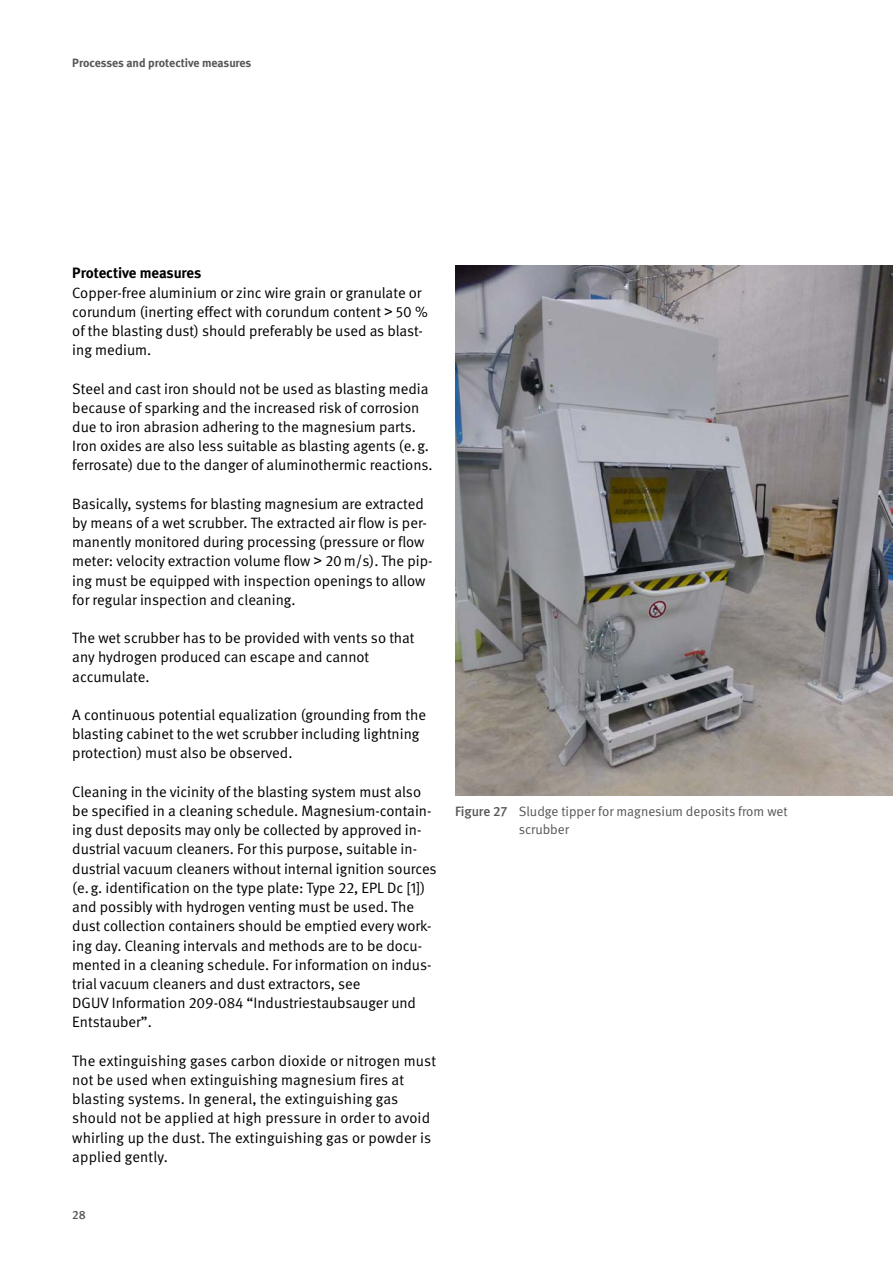
<style>
.page{position:relative;width:893px;height:1263px;background:#fff}
.page>*{position:absolute;margin:0;border:0;box-sizing:border-box;transform-origin:0 0}
.Fließtext_FT{font:15px/19.2px "DGUV Meta";color:#000}
.Fließtext_FT_Abstand_0{font:700 15px "DGUV Meta";letter-spacing:-.005em;color:#000}
.t1{font:13.5px/18px "DGUV Meta";color:#565655}
.t2{font:700 12px "DGUV Meta";letter-spacing:-.005em;color:#565655}
.t3{font:500 12px "DGUV Meta";color:#565655}
.s1{font-family:"Arial"}
.s2{font-weight:500}
</style>
<div class="page">
<img style="left:455px;top:266px;width:438px;height:529px">
<p class="t2" style="left:72px;top:56px;width:181px">Processes and protective measures</p>
<p class="Fließtext_FT_Abstand_0" style="left:72px;top:264px;width:130px">Protective measures</p>
<p class="Fließtext_FT" style="left:72px;top:283px;width:357px">Copper-free aluminium or zinc wire grain or granulate or corundum (inerting effect with corundum content <span class="s1">&gt;</span> 50 % of the blasting dust) should preferably be used as blast&shy;ing medium.</p>
<p class="Fließtext_FT" style="left:72px;top:379px;width:362px">Steel and cast iron should not be used as blasting media because of sparking and the increased risk of corrosion due to iron abrasion adhering to the magnesium parts.<br>Iron oxides are also less suitable as blasting agents (e.g. ferrosate) due to the danger of aluminothermic reactions.</p>
<p class="Fließtext_FT" style="left:72px;top:494px;width:362px">Basically, systems for blasting magnesium are extracted by means of a wet scrubber. The extracted air flow is per&shy;manently monitored during processing (pressure or flow meter: velocity extraction volume flow <span class="s1">&gt;</span> 20m/s). The pip&shy;ing must be equipped with inspection openings to allow for regular inspection and cleaning.</p>
<p class="Fließtext_FT" style="left:72px;top:629px;width:344px">The wet scrubber has to be provided with vents so that any hydrogen produced can escape and cannot accumulate.</p>
<p class="Fließtext_FT" style="left:72px;top:706px;width:355px">A continuous potential equalization (grounding from the blasting cabinet to the wet scrubber including lightning protection) must also be observed.</p>
<p class="Fließtext_FT" style="left:72px;top:782px;width:366px">Cleaning in the vicinity of the blasting system must also be specified in a cleaning schedule. Magnesium-contain&shy;ing dust deposits may only be collected by approved in&shy;dustrial vacuum cleaners. For this purpose, suitable in&shy;dustrial vacuum cleaners without internal ignition sources (e.g. identification on the type plate: Type 22, EPL Dc [1]) and possibly with hydrogen venting must be used. The dust collection containers should be emptied every work&shy;ing day. Cleaning intervals and methods are to be docu&shy;mented in a cleaning schedule. For information on indus&shy;trial vacuum cleaners and dust extractors, see<br>DGUV Information 209-084 “Industriestaubsauger und Entstauber”.</p>
<p class="Fließtext_FT" style="left:72px;top:1051px;width:365px">The extinguishing gases carbon dioxide or nitrogen must not be used when extinguishing magnesium fires at blasting systems. In general, the extinguishing gas should not be applied at high pressure in order to avoid whirling up the dust. The extinguishing gas or powder is applied gently.</p>
<p class="t3" style="left:72px;top:1208px;width:15px">28</p>
<p class="t1" style="left:519px;top:803px;width:270px;text-indent:-64px"><span class="s2">Figure 27</span> Sludge tipper for magnesium deposits from wet scrubber</p>
</div>
